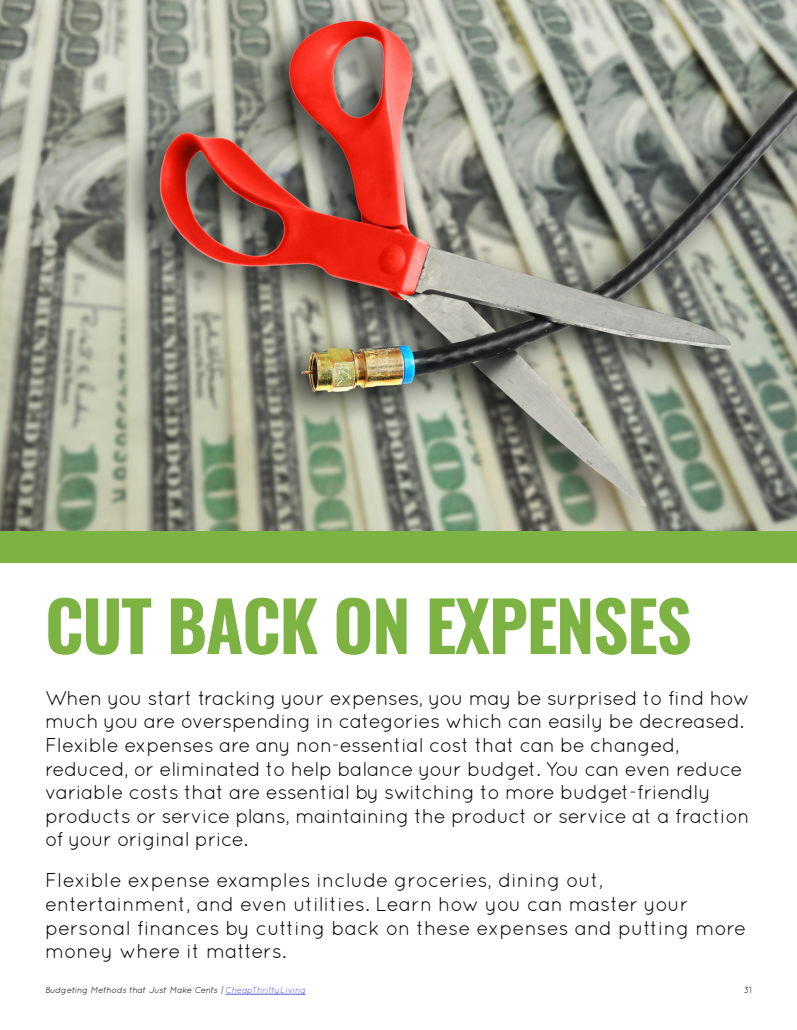
<style>
.page{position:relative;width:797px;height:1030px;background:#fff}
.page>*{position:absolute;margin:0;border:0;box-sizing:border-box;transform-origin:0 0}
.t1{font:700 68.75px "Oswald";letter-spacing:-.02em;color:#7db342}
.t2{font:20px/23.6px "Quicksand";letter-spacing:-.02em;color:#000}
.t3{font:20px/23.6px "Quicksand";color:#000}
.t4{font:italic 8.75px "Quicksand";color:#000}
.t5{font:8.75px "Quicksand";color:#000}
.s1{color:#4f5cd6}
</style>
<div class="page">
<hr style="left:226px;top:994px;width:80px;height:1px;background:#4f5cd6">
<div style="left:0;top:530px;width:797px;height:33px;background:#7db342"></div>
<img style="left:0;top:0;width:797px;height:530px">
<h1 class="t1" style="left:45px;top:578px;width:648px">CUT BACK ON EXPENSES</h1>
<p class="t2" style="left:45px;top:686px;width:707px">When you start tracking your expenses, you may be surprised to find how much you are overspending in categories which can easily be decreased.<br>Flexible expenses are any non-essential cost that can be changed, reduced, or eliminated to help balance your budget. You can even reduce variable costs that are essential by switching to more budget-friendly products or service plans, maintaining the product or service at a fraction of your original price.</p>
<p class="t3" style="left:45px;top:868px;width:703px">Flexible expense examples include groceries, dining out, entertainment, and even utilities. Learn how you can master your personal finances by cutting back on these expenses and putting more money where it matters.</p>
<p class="t4" style="left:45px;top:985px;width:262px">Budgeting Methods that Just Make Cents | <span class="s1">CheapThriftyLiving</span></p>
<p class="t5" style="left:744px;top:985px;width:10px">31</p>
</div>
